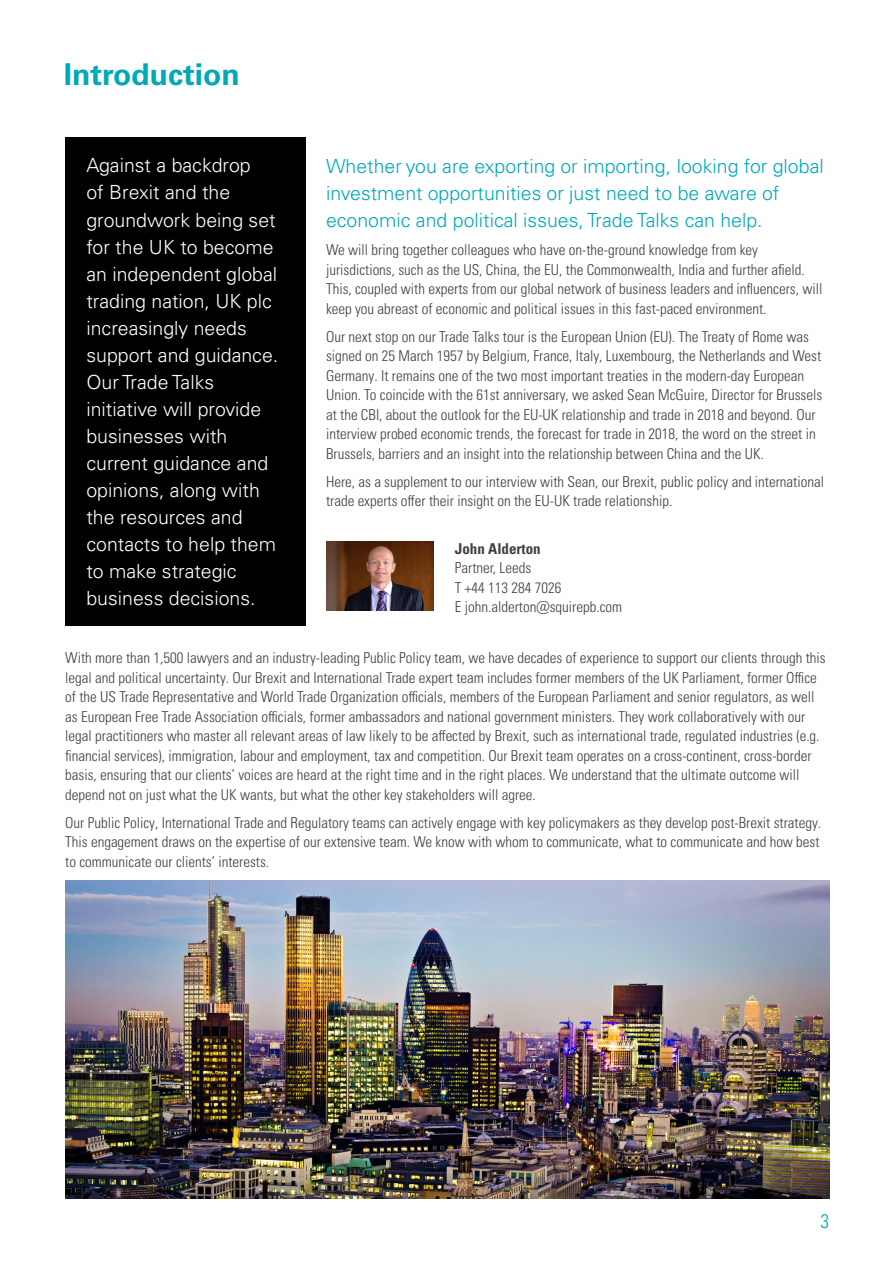
<style>
.page{position:relative;width:893px;height:1263px;background:#fff}
.page>*{position:absolute;margin:0;border:0;box-sizing:border-box;transform-origin:0 0}
.t1{font:700 30px "Univers LTCYR 65";color:#00a9b7}
.t2{font:300 19.5px/27px "Univers LTCYR 45";color:#fff}
.t3{font:300 19.5px/27px "Univers LTCYR 45";color:#00a9b7}
.t4{font:19.5px "Univers LTCYR 47 Light Cond";color:#00a9b7}
.t5{font:15px/19.5px "Univers LTCYR 47 Light Cond";color:#414042}
.t6{font:15px "Univers LTCYR 67 Bold Cond";color:#414042}
</style>
<div class="page">
<img style="left:326px;top:541px;width:108px;height:69px">
<div style="left:65px;top:137px;width:241px;height:489px;background:#000"></div>
<img style="left:65px;top:880px;width:764px;height:319px">
<h1 class="t1" style="left:64px;top:53px;width:177px">Introduction</h1>
<p class="t2" style="left:86px;top:152px;width:193px">Against a backdrop<br>of Brexit and the groundwork being set for the UK to become an independent global trading nation, UK plc increasingly needs support and guidance.<br>Our Trade Talks initiative will provide businesses with current guidance and opinions, along with the resources and contacts to help them to make strategic business decisions.</p>
<h2 class="t3" style="left:326px;top:152px;width:499px">Whether you are exporting or importing, looking for global investment opportunities or just need to be aware of economic and political issues, Trade Talks can help.</h2>
<p class="t5" style="left:326px;top:239px;width:498px">We will bring together colleagues who have on-the-ground knowledge from key jurisdictions, such as the US, China, the EU, the Commonwealth, India and further afield.<br>This, coupled with experts from our global network of business leaders and influencers, will keep you abreast of economic and political issues in this fast-paced environment.</p>
<p class="t5" style="left:326px;top:326px;width:498px">Our next stop on our Trade Talks tour is the European Union (EU). The Treaty of Rome was signed on 25 March 1957 by Belgium, France, Italy, Luxembourg, the Netherlands and West Germany. It remains one of the two most important treaties in the modern-day European Union. To coincide with the 61st anniversary, we asked Sean McGuire, Director for Brussels at the CBI, about the outlook for the EU-UK relationship and trade in 2018 and beyond. Our interview probed economic trends, the forecast for trade in 2018, the word on the street in Brussels, barriers and an insight into the relationship between China and the UK.</p>
<p class="t5" style="left:326px;top:471px;width:500px">Here, as a supplement to our interview with Sean, our Brexit, public policy and international trade experts offer their insight on the EU-UK trade relationship.</p>
<p class="t6" style="left:455px;top:539px;width:87px">John Alderton</p>
<p class="t5" style="left:455px;top:557px;width:169px">Partner, Leeds<br>T +44 113 284 7026<br>E john.alderton@squirepb.com</p>
<p class="t5" style="left:65px;top:647px;width:762px">With more than 1,500 lawyers and an industry-leading Public Policy team, we have decades of experience to support our clients through this legal and political uncertainty. Our Brexit and International Trade expert team includes former members of the UK Parliament, former Office of the US Trade Representative and World Trade Organization officials, members of the European Parliament and senior regulators, as well as European Free Trade Association officials, former ambassadors and national government ministers. They work collaboratively with our legal practitioners who master all relevant areas of law likely to be affected by Brexit, such as international trade, regulated industries (e.g. financial services), immigration, labour and employment, tax and competition. Our Brexit team operates on a cross-continent, cross-border basis, ensuring that our clients’ voices are heard at the right time and in the right places. We understand that the ultimate outcome will depend not on just what the UK wants, but what the other key stakeholders will agree.</p>
<p class="t5" style="left:65px;top:812px;width:758px;text-align:justify">Our Public Policy, International Trade and Regulatory teams can actively engage with key policymakers as they develop post-Brexit strategy.<br>This engagement draws on the expertise of our extensive team. We know with whom to communicate, what to communicate and how best to communicate our clients’ interests.</p>
<h2 class="t4" style="left:820px;top:1208px;width:10px">3</h2>
</div>
